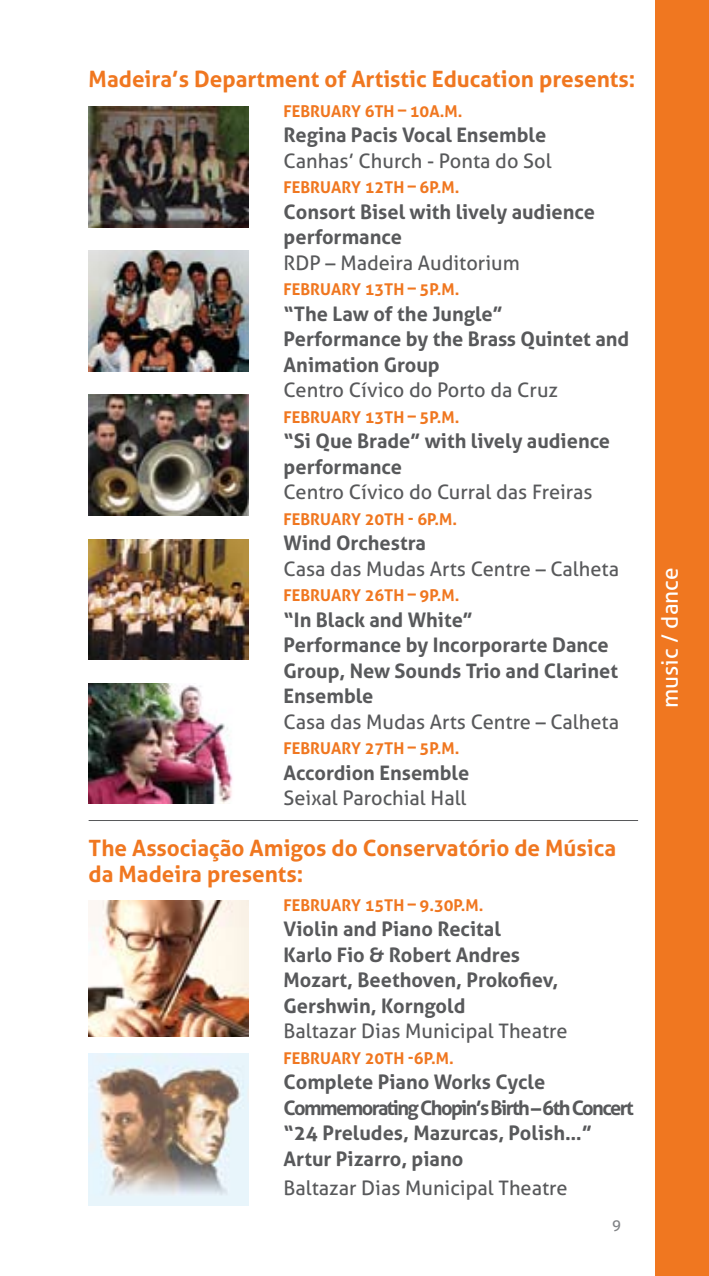
<style>
.page{position:relative;width:709px;height:1276px;background:#fff}
.page>*{position:absolute;margin:0;border:0;box-sizing:border-box;transform-origin:0 0}
.t1{font:700 22.5px/25.5px "Aller";color:#f07720}
.t2{font:22.5px "Aller";color:#fff}
.t3{font:700 20px/25.5px "Aller";color:#58595b}
.t4{font:20px "Aller";color:#58595b}
.t5{font:700 16.25px "Aller";color:#f07720}
.t6{font:15px "Aller";color:#808285}
</style>
<div class="page">
<div style="left:656px;top:0;width:53px;height:1276px;background:#f07720"></div>
<hr style="left:89px;top:820px;width:549px;height:1px;background:#58595b">
<img style="left:89px;top:1054px;width:159px;height:151px">
<img style="left:89px;top:900px;width:159px;height:136px">
<img style="left:89px;top:106px;width:159px;height:121px">
<img style="left:89px;top:250px;width:159px;height:121px">
<img style="left:89px;top:539px;width:159px;height:120px">
<img style="left:89px;top:683px;width:144px;height:120px">
<img style="left:89px;top:394px;width:159px;height:121px">
<p class="t1" style="left:89px;top:67px;width:548px">Madeira’s Department of Artistic Education presents:</p>
<p class="t5" style="left:283px;top:101px;width:38px">February</p>
<p class="t5" style="left:365px;top:101px;width:99px">6th – 10a.m.</p>
<p class="t3" style="left:283px;top:122px;width:264px">Regina Pacis Vocal Ensemble</p>
<p class="t4" style="left:283px;top:148px;width:269px">Canhas’ Church - Ponta do Sol</p>
<p class="t5" style="left:283px;top:177px;width:38px">February</p>
<p class="t5" style="left:365px;top:177px;width:96px">12th – 6p.m.</p>
<p class="t3" style="left:283px;top:199px;width:313px">Consort Bisel with lively audience performance</p>
<p class="t4" style="left:283px;top:250px;width:238px">RDP – Madeira Auditorium</p>
<p class="t5" style="left:283px;top:279px;width:38px">February</p>
<p class="t5" style="left:365px;top:279px;width:96px">13th – 5p.m.</p>
<p class="t3" style="left:283px;top:301px;width:347px">“The Law of the Jungle”<br>Performance by the Brass Quintet and<br>Animation Group</p>
<p class="t4" style="left:283px;top:378px;width:276px">Centro Cívico do Porto da Cruz</p>
<p class="t5" style="left:283px;top:407px;width:38px">February</p>
<p class="t5" style="left:365px;top:407px;width:96px">13th – 5p.m.</p>
<p class="t3" style="left:283px;top:428px;width:328px">“Si Que Brade” with lively audience performance</p>
<p class="t4" style="left:283px;top:480px;width:310px">Centro Cívico do Curral das Freiras</p>
<p class="t5" style="left:283px;top:509px;width:175px">February 20th - 6p.m.</p>
<p class="t3" style="left:283px;top:530px;width:144px">Wind Orchestra</p>
<p class="t4" style="left:283px;top:556px;width:337px">Casa das Mudas Arts Centre – Calheta</p>
<p class="t5" style="left:283px;top:585px;width:38px">February</p>
<p class="t5" style="left:365px;top:585px;width:96px">26th – 9p.m.</p>
<p class="t3" style="left:283px;top:607px;width:336px">“In Black and White”<br>Performance by Incorporarte Dance<br>Group, New Sounds Trio and Clarinet<br>Ensemble</p>
<p class="t4" style="left:283px;top:709px;width:337px">Casa das Mudas Arts Centre – Calheta</p>
<p class="t5" style="left:283px;top:738px;width:38px">February</p>
<p class="t5" style="left:365px;top:738px;width:96px">27th – 5p.m.</p>
<p class="t3" style="left:283px;top:760px;width:187px">Accordion Ensemble</p>
<p class="t4" style="left:283px;top:786px;width:184px">Seixal Parochial Hall</p>
<p class="t1" style="left:89px;top:835px;width:529px">The Associação Amigos do Conservatório de Música da Madeira presents:</p>
<p class="t5" style="left:283px;top:895px;width:38px">February</p>
<p class="t5" style="left:365px;top:895px;width:120px">15th – 9.30p.m.</p>
<p class="t3" style="left:283px;top:916px;width:276px">Violin and Piano Recital<br>Karlo Fio &amp; Robert Andres<br>Mozart, Beethoven, Prokofiev,<br>Gershwin, Korngold</p>
<p class="t4" style="left:283px;top:1019px;width:285px">Baltazar Dias Municipal Theatre</p>
<p class="t5" style="left:283px;top:1048px;width:172px">February 20th -6p.m.</p>
<p class="t3" style="left:283px;top:1069px;width:352px">Complete Piano Works Cycle<br>Commemorating Chopin’s Birth – 6th Concert “24 Preludes, Mazurcas, Polish…”<br>Artur Pizarro, piano</p>
<p class="t4" style="left:283px;top:1176px;width:285px">Baltazar Dias Municipal Theatre</p>
<p class="t6" style="left:612px;top:1215px;width:11px">9</p>
<p class="t2" style="left:656px;top:708px;width:142px;rotate:-90deg">music / dance</p>
</div>
